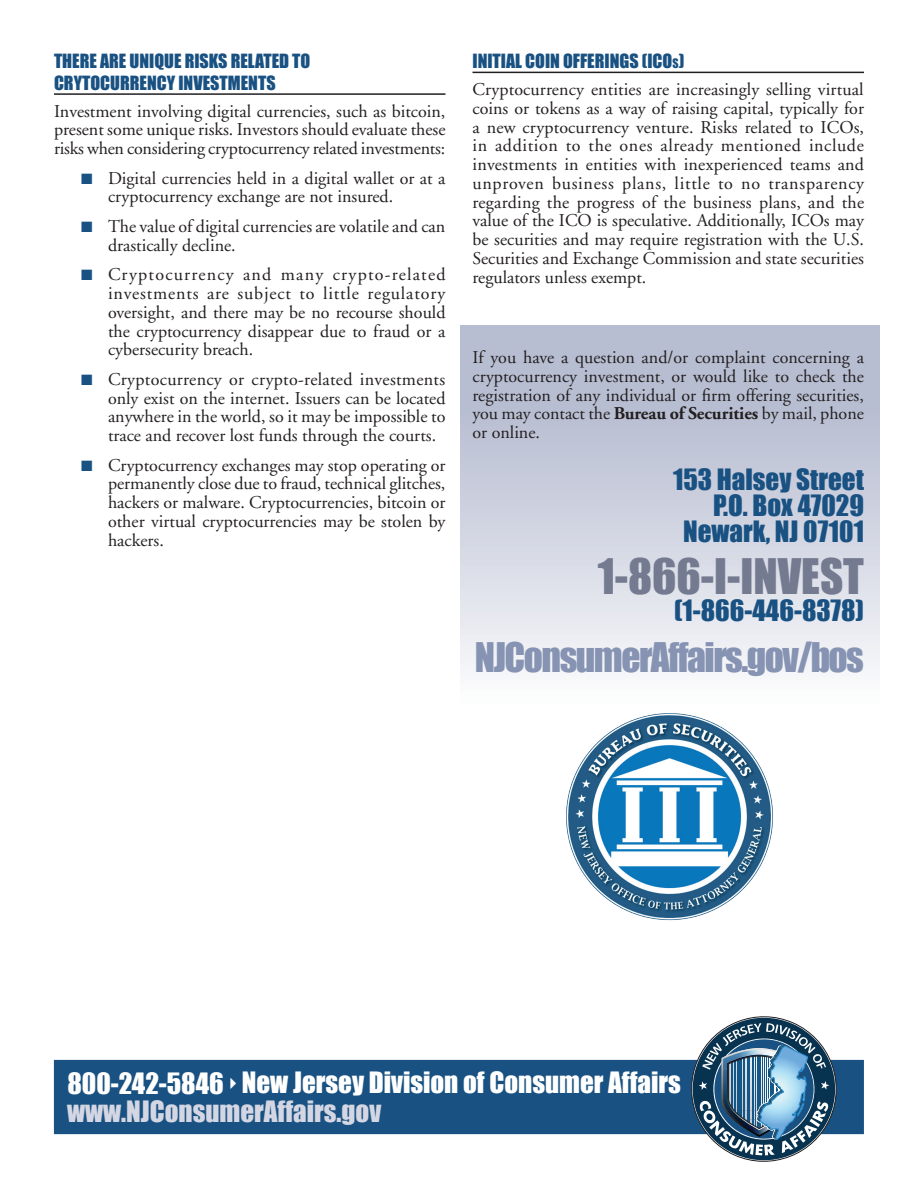
<style>
.page{position:relative;width:918px;height:1188px;background:#fff}
.page>*{position:absolute;margin:0;border:0;box-sizing:border-box;transform-origin:0 0}
.t1{font:45px "Impact";color:#747b90}
.t2{font:37.5px "Impact";letter-spacing:-.04em;color:#8693b2}
.t3{font:27px/29.2px "Impact";color:#fff}
.t4{font:27px/26.1px "Impact";color:#195282;text-align:right}
.t5{font:18px/18.8px "Adobe Garamond";color:#231f20;text-align:justify}
.t6{font:18px "Impact";color:#195282}
.s1{color:#195282}
.s2{font-size:12px}
.s3{font-weight:700}
.s4{color:#d4d7e3}
</style>
<div class="page">
<div style="left:54px;top:1060px;width:810px;height:74px;background:#195282"></div>
<svg style="left:691px;top:1016px;width:145px;height:146px"></svg>
<div style="left:461px;top:326px;width:418px;height:457px;background:linear-gradient(to bottom,#acb3ca,#fff)"></div>
<hr style="left:54px;top:93px;width:392px;height:2px;background:#231f20">
<hr style="left:472px;top:72px;width:392px;height:1px;background:#231f20">
<img style="left:565px;top:712px;width:210px;height:209px">
<p class="t6" style="left:54px;top:50px;width:10px">THERE</p>
<p class="t6" style="left:100px;top:50px;width:94px">ARE UNIQUE RISKS</p>
<p class="t6" style="left:231px;top:50px;width:72px">RELATED TO</p>
<p class="t6" style="left:54px;top:72px;width:20px">CRYTO</p>
<p class="t6" style="left:100px;top:72px;width:20px">CURRE</p>
<p class="t6" style="left:147px;top:72px;width:66px">NCY INVESTME</p>
<p class="t6" style="left:248px;top:72px;width:20px">NTS</p>
<p class="t5" style="left:54px;top:102px;width:393px">Investment involving digital currencies, such as bitcoin, present some unique risks. Investors should evaluate these risks when considering cryptocurrency related investments:</p>
<p class="t5" style="left:108px;top:169px;width:339px;text-indent:-27px"><span class="s1">■</span> Digital currencies held in a digital wallet or at a cryptocurrency exchange are not insured.</p>
<p class="t5" style="left:108px;top:217px;width:339px;text-indent:-27px"><span class="s1">■</span> The value of digital currencies are volatile and can drastically decline.</p>
<p class="t5" style="left:108px;top:266px;width:339px;text-indent:-27px"><span class="s1">■</span> Cryptocurrency and many crypto-related investments are subject to little regulatory oversight, and there may be no recourse should the cryptocurrency disappear due to fraud or a cybersecurity breach.</p>
<p class="t5" style="left:108px;top:370px;width:339px;text-indent:-27px"><span class="s1">■</span> Cryptocurrency or crypto-related investments only exist on the internet. Issuers can be located anywhere in the world, so it may be impossible to trace and recover lost funds through the courts.</p>
<p class="t5" style="left:108px;top:456px;width:339px;text-indent:-27px"><span class="s1">■</span> Cryptocurrency exchanges may stop operating or permanently close due to fraud, technical glitches, hackers or malware. Cryptocurrencies, bitcoin or other virtual cryptocurrencies may be stolen by hackers.</p>
<p class="t6" style="left:472px;top:50px;width:213px">Initial Coin Offerings (ICO<span class="s2">s</span>)</p>
<p class="t5" style="left:473px;top:80px;width:393px">Cryptocurrency entities are increasingly selling virtual coins or tokens as a way of raising capital, typically for a new cryptocurrency venture. Risks related to ICOs, in addition to the ones already mentioned include investments in entities with inexperienced teams and unproven business plans, little to no transparency regarding the progress of the business plans, and the value of the ICO is speculative. Additionally, ICOs may be securities and may require registration with the U.S.<br>Securities and Exchange Commission and state securities regulators unless exempt.</p>
<p class="t5" style="left:473px;top:349px;width:393px">If you have a question and/or complaint concerning a cryptocurrency investment, or would like to check the registration of any individual or firm offering securities, you may contact the <span class="s3">Bureau of Securities</span> by mail, phone or online.</p>
<h3 class="t4" style="left:673px;top:466px;width:192px">153 Halsey Street<br>P.O. Box 47029<br>Newark, NJ 07101</h3>
<h1 class="t1" style="left:598px;top:549px;width:225px">1-866-I-INVEST</h1>
<h3 class="t4" style="left:674px;top:597px;width:191px">(1-866-446-8378)</h3>
<h2 class="t2" style="left:475px;top:635px;width:391px">NJConsumerAffairs.gov/bos</h2>
<h3 class="t3" style="left:67px;top:1067px;width:615px">800-242-5846✔New Jersey Division of Consumer Affairs <span class="s4">www.NJConsumerAffairs.gov</span></h3>
</div>
